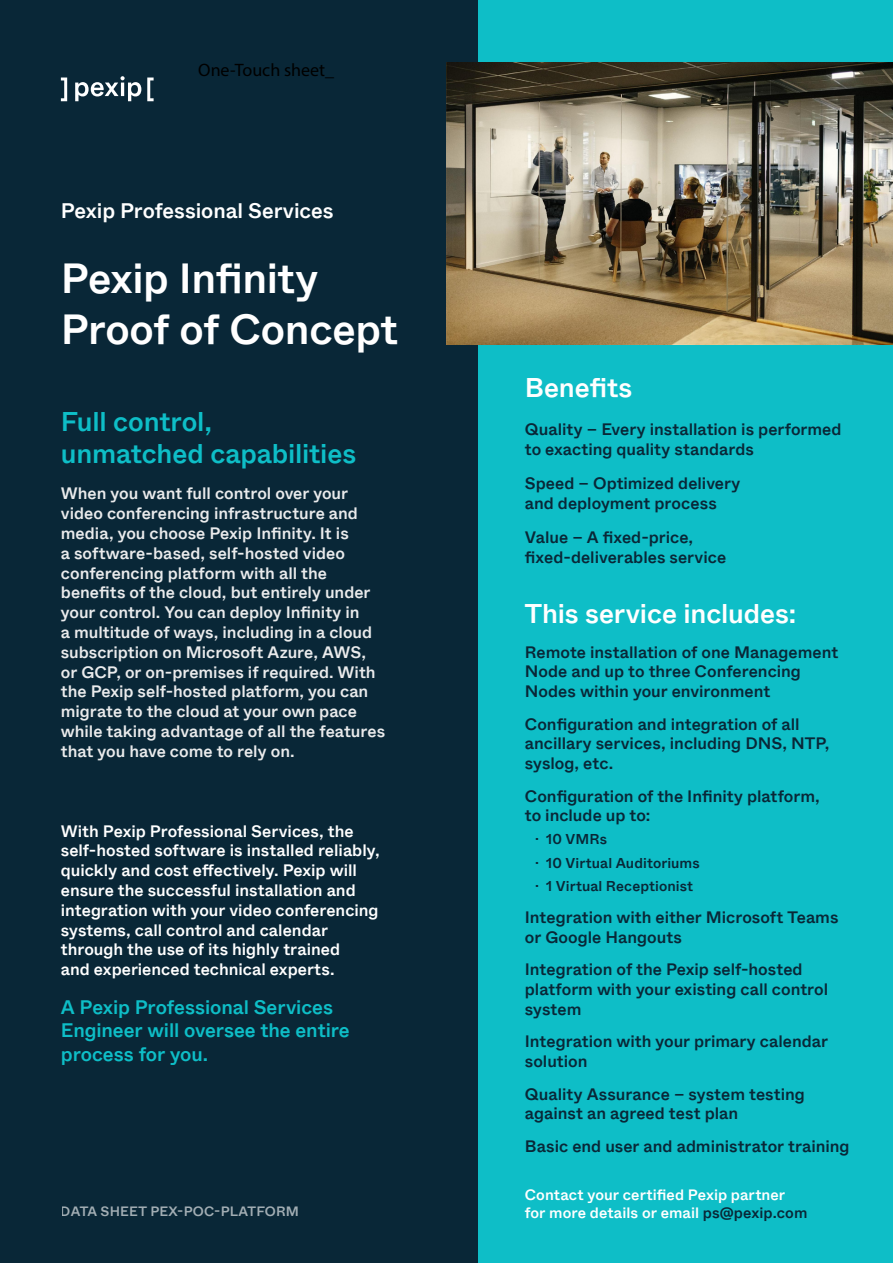
<style>
.page{position:relative;width:893px;height:1263px;background:#fff}
.page>*{position:absolute;margin:0;border:0;box-sizing:border-box;transform-origin:0 0}
.t1{font:500 42px/50.4px "Whyte";letter-spacing:-.01em;color:#fff}
.t2{font:500 27px/32.4px "Whyte";letter-spacing:-.005em;color:#0ebec7}
.t3{font:500 27px "Whyte";letter-spacing:-.005em;color:#fff}
.t4{font:500 21px "Whyte";letter-spacing:-.005em;color:#fff}
.t5{font:500 19.5px/23.4px "Whyte";letter-spacing:-.005em;color:#0ebec7}
.t6{font:18px "Myriad Pro";color:#000}
.t7{font:500 16.5px/19.8px "Whyte";color:#092737}
.t8{font:500 16.5px/19.8px "Whyte";color:#eaebec}
.t9{font:500 16.5px/19.8px "Whyte";color:#fff}
.t10{font:500 15px/18px "Whyte";letter-spacing:.005em;color:#fff}
.t11{font:500 14.25px/23.1px "Whyte";letter-spacing:.005em;color:#092737}
.t12{font:500 13.5px "Whyte";letter-spacing:.01em;color:rgb(255 255 255/.7)}
.s1{color:#092737}
</style>
<div class="page">
<div style="left:0;top:0;width:479px;height:1263px;background:#092737"></div>
<div style="left:479px;top:0;width:414px;height:1263px;background:#0ebec7"></div>
<svg style="left:61px;top:76px;width:93px;height:25px"></svg>
<img style="left:446px;top:62px;width:447px;height:282px">
<p class="t6" style="left:198px;top:59px;width:137px">One-Touch sheet_</p>
<p class="t4" style="left:61px;top:194px;width:274px">Pexip Professional Services</p>
<h1 class="t1" style="left:61px;top:251px;width:339px">Pexip Infinity<br>Proof of Concept</h1>
<h2 class="t2" style="left:61px;top:404px;width:297px">Full control, unmatched capabilities</h2>
<p class="t8" style="left:61px;top:483px;width:326px">When you want full control over your video conferencing infrastructure and media, you choose Pexip Infinity. It is<br>a software-based, self-hosted video conferencing platform with all the benefits of the cloud, but entirely under your control. You can deploy Infinity in<br>a multitude of ways, including in a cloud subscription on Microsoft Azure, AWS, or GCP, or on-premises if required. With the Pexip self-hosted platform, you can migrate to the cloud at your own pace while taking advantage of all the features that you have come to rely on.</p>
<p class="t9" style="left:61px;top:820px;width:320px">With Pexip Professional Services, the self-hosted software is installed reliably, quickly and cost effectively. Pexip will ensure the successful installation and integration with your video conferencing systems, call control and calendar through the use of its highly trained<br>and experienced technical experts.</p>
<p class="t5" style="left:61px;top:994px;width:290px">A Pexip Professional Services<br>Engineer will oversee the entire process for you.</p>
<p class="t12" style="left:61px;top:1200px;width:240px">DATA SHEET PEX-POC-PLATFORM</p>
<h2 class="t3" style="left:525px;top:366px;width:109px">Benefits</h2>
<p class="t7" style="left:525px;top:418px;width:318px">Quality – Every installation is performed to exacting quality standards</p>
<p class="t7" style="left:525px;top:472px;width:217px">Speed – Optimized delivery and deployment process</p>
<p class="t7" style="left:525px;top:526px;width:203px">Value – A fixed-price, fixed-deliverables service</p>
<h2 class="t3" style="left:525px;top:593px;width:273px">This service includes:</h2>
<p class="t7" style="left:525px;top:641px;width:315px">Remote installation of one Management<br>Node and up to three Conferencing<br>Nodes within your environment</p>
<p class="t7" style="left:525px;top:713px;width:306px">Configuration and integration of all ancillary services, including DNS, NTP, syslog, etc.</p>
<p class="t7" style="left:525px;top:785px;width:297px">Configuration of the Infinity platform, to include up to:</p>
<p class="t11" style="left:535px;top:827px;width:166px">· 10 VMRs<br>· 10 Virtual Auditoriums · 1 Virtual Receptionist</p>
<p class="t7" style="left:525px;top:906px;width:315px">Integration with either Microsoft Teams or Google Hangouts</p>
<p class="t7" style="left:525px;top:959px;width:305px">Integration of the Pexip self-hosted platform with your existing call control system</p>
<p class="t7" style="left:525px;top:1031px;width:305px">Integration with your primary calendar solution</p>
<p class="t7" style="left:525px;top:1083px;width:282px">Quality Assurance – system testing against an agreed test plan</p>
<p class="t7" style="left:525px;top:1135px;width:326px">Basic end user and administrator training</p>
<p class="t10" style="left:525px;top:1184px;width:284px">Contact your certified Pexip partner for more details or email <span class="s1">ps@pexip.com</span></p>
</div>
